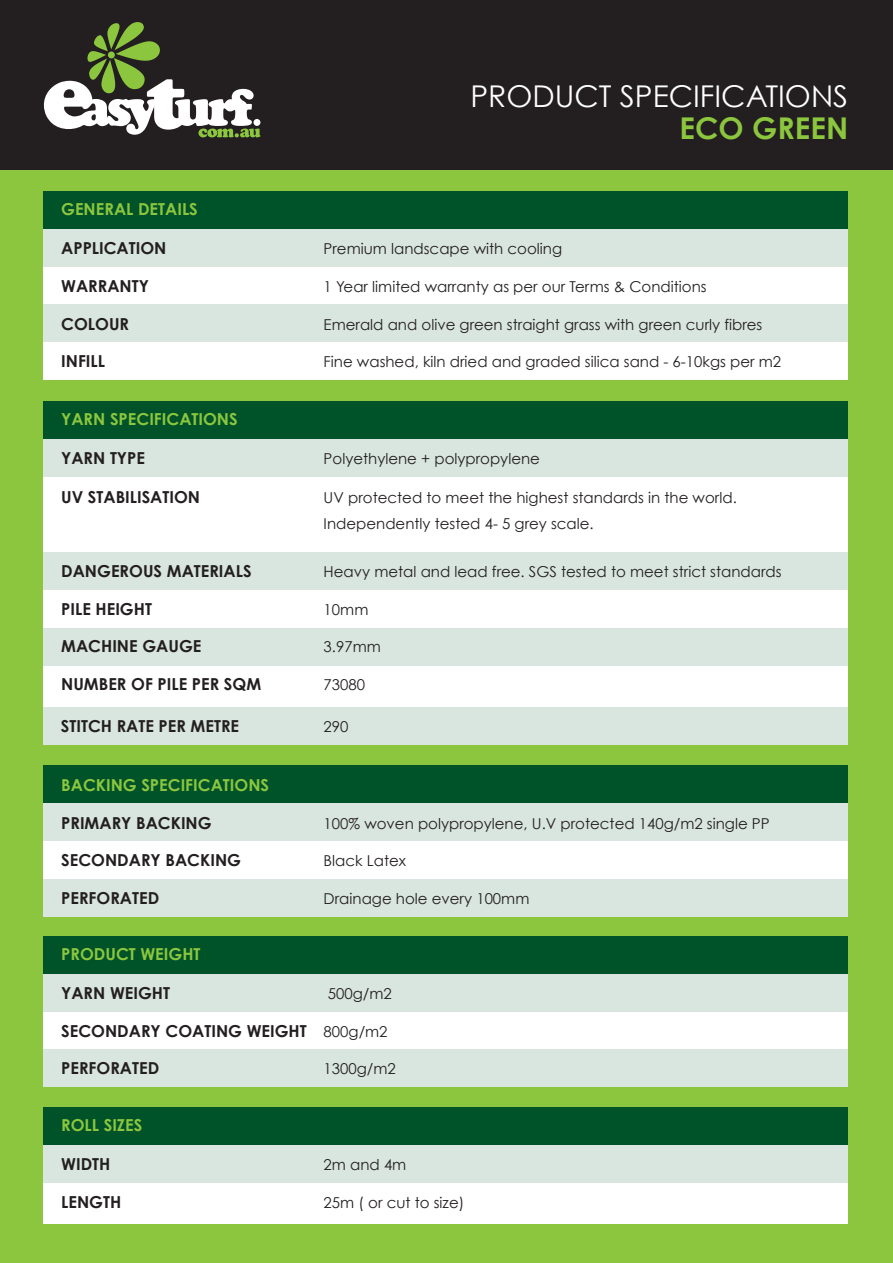
<style>
.page{position:relative;width:893px;height:1263px;background:#fff}
.page>*{position:absolute;margin:0;border:0;box-sizing:border-box;transform-origin:0 0}
.t1{font:30px "Century Gothic";color:#fff}
.t2{font:700 30px "Century Gothic";color:#8bc63e}
.t3{font:700 16.5px "Century Gothic";color:#231f20}
.t4{font:700 16.5px "Century Gothic";color:#8bc63e}
.t5{font:15px/25.5px "Century Gothic";color:#231f20}
</style>
<div class="page">
<div style="left:0;top:170px;width:893px;height:1093px;background:#8bc63e"></div>
<div style="left:43px;top:402px;width:805px;height:343px;background:#fff"></div>
<div style="left:43px;top:707px;width:805px;height:38px;background:#d9e5df"></div>
<div style="left:0;top:0;width:893px;height:170px;background:#231f20"></div>
<svg style="left:44px;top:22px;width:216px;height:115px"></svg>
<div style="left:108px;top:52px;width:7px;height:6px;background:#8bc63e;border-radius:50%"></div>
<div style="left:43px;top:192px;width:805px;height:188px;background:#fff"></div>
<div style="left:43px;top:191px;width:805px;height:38px;background:#005329"></div>
<div style="left:43px;top:229px;width:805px;height:38px;background:#d9e5df"></div>
<div style="left:43px;top:304px;width:805px;height:38px;background:#d9e5df"></div>
<div style="left:43px;top:766px;width:805px;height:150px;background:#fff"></div>
<div style="left:43px;top:765px;width:805px;height:38px;background:#005329"></div>
<div style="left:43px;top:803px;width:805px;height:38px;background:#d9e5df"></div>
<div style="left:43px;top:879px;width:805px;height:37px;background:#d9e5df"></div>
<div style="left:43px;top:1108px;width:805px;height:116px;background:#fff"></div>
<div style="left:43px;top:1107px;width:805px;height:38px;background:#005329"></div>
<div style="left:43px;top:1145px;width:805px;height:37px;background:#d9e5df"></div>
<div style="left:43px;top:937px;width:805px;height:150px;background:#fff"></div>
<div style="left:43px;top:936px;width:805px;height:38px;background:#005329"></div>
<div style="left:43px;top:974px;width:805px;height:37px;background:#d9e5df"></div>
<div style="left:43px;top:1049px;width:805px;height:38px;background:#d9e5df"></div>
<div style="left:43px;top:401px;width:805px;height:38px;background:#005329"></div>
<div style="left:43px;top:439px;width:805px;height:38px;background:#d9e5df"></div>
<div style="left:43px;top:552px;width:805px;height:37px;background:#d9e5df"></div>
<div style="left:43px;top:628px;width:805px;height:37px;background:#d9e5df"></div>
<h1 class="t1" style="left:470px;top:76px;width:379px">PRODUCT SPECIFICATIONS</h1>
<h1 class="t2" style="left:680px;top:105px;width:170px">ECO GREEN</h1>
<p class="t4" style="left:61px;top:197px;width:138px">GENERAL DETAILS</p>
<p class="t3" style="left:61px;top:236px;width:107px">APPLICATION</p>
<p class="t3" style="left:61px;top:273px;width:89px">WARRANTY</p>
<p class="t3" style="left:61px;top:311px;width:69px">COLOUR</p>
<p class="t3" style="left:61px;top:349px;width:45px">INFILL</p>
<p class="t4" style="left:61px;top:407px;width:178px">YARN SPECIFICATIONS</p>
<p class="t3" style="left:61px;top:446px;width:85px">YARN TYPE</p>
<p class="t3" style="left:61px;top:485px;width:140px">UV STABILISATION</p>
<p class="t3" style="left:61px;top:559px;width:192px">DANGEROUS MATERIALS</p>
<p class="t3" style="left:61px;top:596px;width:92px">PILE HEIGHT</p>
<p class="t3" style="left:61px;top:634px;width:142px">MACHINE GAUGE</p>
<p class="t3" style="left:61px;top:671px;width:201px">NUMBER OF PILE PER SQM</p>
<p class="t3" style="left:61px;top:714px;width:180px">STITCH RATE PER METRE</p>
<p class="t5" style="left:324px;top:236px;width:240px">Premium landscape with cooling</p>
<p class="t5" style="left:324px;top:274px;width:385px">1 Year limited warranty as per our Terms &amp; Conditions</p>
<p class="t5" style="left:324px;top:311px;width:440px">Emerald and olive green straight grass with green curly fibres</p>
<p class="t5" style="left:324px;top:349px;width:459px">Fine washed, kiln dried and graded silica sand - 6-10kgs per m2</p>
<p class="t5" style="left:324px;top:446px;width:218px">Polyethylene + polypropylene</p>
<p class="t5" style="left:324px;top:485px;width:415px">UV protected to meet the highest standards in the world.<br>Independently tested 4- 5 grey scale.</p>
<p class="t5" style="left:324px;top:559px;width:459px">Heavy metal and lead free. SGS tested to meet strict standards</p>
<p class="t5" style="left:324px;top:596px;width:46px">10mm</p>
<p class="t5" style="left:324px;top:634px;width:59px">3.97mm</p>
<p class="t5" style="left:324px;top:671px;width:43px">73080</p>
<p class="t5" style="left:323px;top:714px;width:26px">290</p>
<p class="t4" style="left:61px;top:773px;width:209px">BACKING SPECIFICATIONS</p>
<p class="t3" style="left:61px;top:810px;width:152px">PRIMARY BACKING</p>
<p class="t3" style="left:61px;top:848px;width:181px">SECONDARY BACKING</p>
<p class="t3" style="left:61px;top:885px;width:100px">PERFORATED</p>
<p class="t4" style="left:61px;top:941px;width:141px">PRODUCT WEIGHT</p>
<p class="t3" style="left:61px;top:980px;width:110px">YARN WEIGHT</p>
<p class="t3" style="left:61px;top:1018px;width:247px">SECONDARY COATING WEIGHT</p>
<p class="t3" style="left:61px;top:1056px;width:100px">PERFORATED</p>
<p class="t4" style="left:61px;top:1112px;width:83px">ROLL SIZES</p>
<p class="t3" style="left:61px;top:1151px;width:51px">WIDTH</p>
<p class="t3" style="left:61px;top:1189px;width:62px">LENGTH</p>
<p class="t5" style="left:324px;top:810px;width:448px">100% woven polypropylene, U.V protected 140g/m2 single PP</p>
<p class="t5" style="left:324px;top:848px;width:84px">Black Latex</p>
<p class="t5" style="left:324px;top:886px;width:207px">Drainage hole every 100mm</p>
<p class="t5" style="left:328px;top:981px;width:65px">500g/m2</p>
<p class="t5" style="left:324px;top:1018px;width:65px">800g/m2</p>
<p class="t5" style="left:324px;top:1056px;width:74px">1300g/m2</p>
<p class="t5" style="left:324px;top:1152px;width:84px">2m and 4m</p>
<p class="t5" style="left:324px;top:1189px;width:142px">25m ( or cut to size)</p>
</div>
